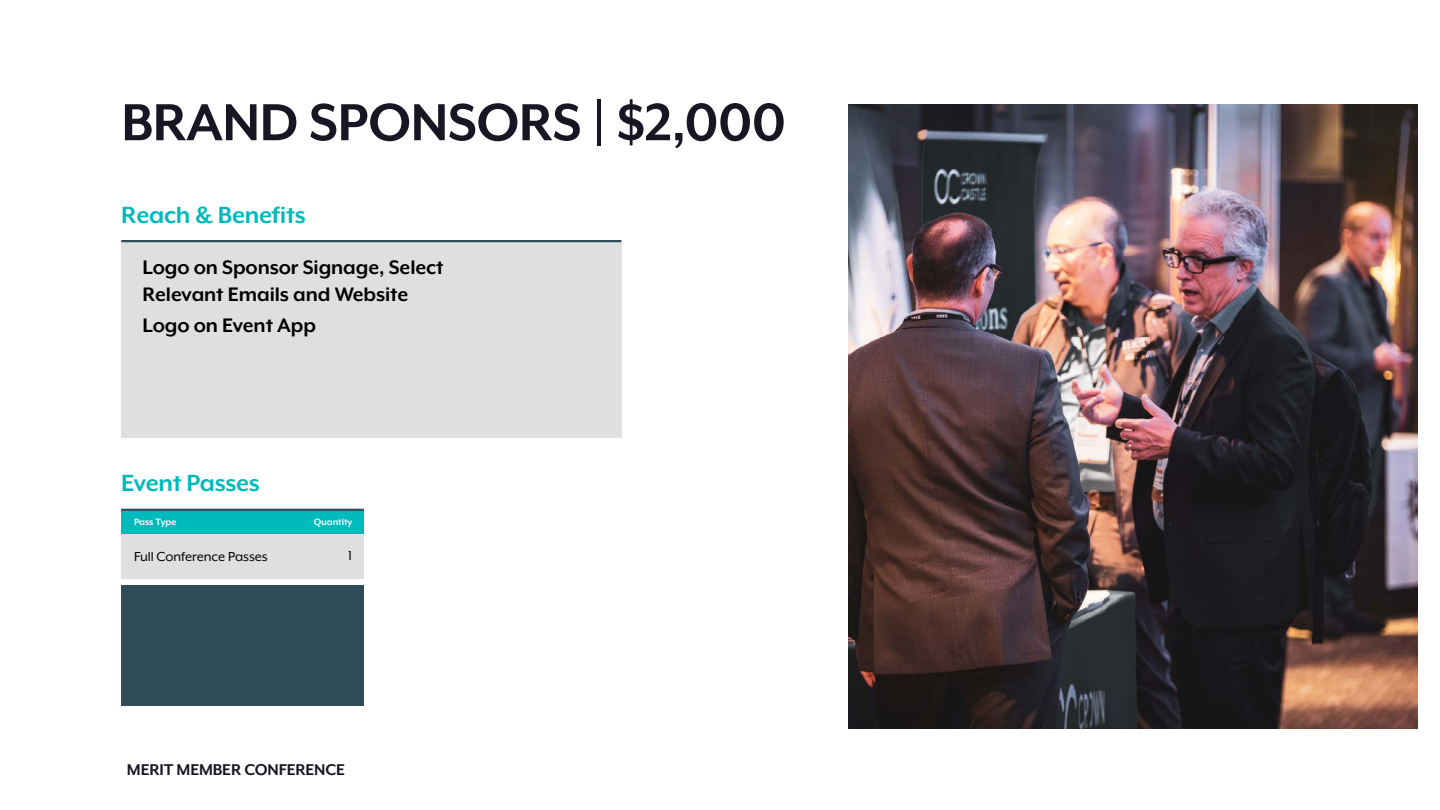
<style>
.page{position:relative;width:1440px;height:810px;background:#fff}
.page>*{position:absolute;margin:0;border:0;box-sizing:border-box;transform-origin:0 0}
.t1{font:700 60px "Mr Eaves XL Mod OT";letter-spacing:-.01em;color:#1a1523}
.t2{font:700 27px "Mr Eaves XL Mod OT";letter-spacing:-.01em;color:#00babc}
.t3{font:700 22.5px/27px "Mr Eaves XL Mod OT";letter-spacing:-.005em;color:#000}
.t4{font:700 18px "Mr Eaves XL Mod OT";letter-spacing:-.01em;color:#1a1523}
.t5{font:15px "Mr Eaves XL Mod OT";letter-spacing:-.005em;color:#000}
.t6{font:700 10.5px "Mr Eaves XL Mod OT";letter-spacing:-.005em;color:#fff}
</style>
<div class="page">
<div style="left:121px;top:241px;width:500px;height:197px;background:#dfdee0"></div>
<div style="left:121px;top:510px;width:243px;height:24px;background:#00babc"></div>
<div style="left:121px;top:586px;width:243px;height:120px;background:#304c58"></div>
<div style="left:121px;top:534px;width:243px;height:44px;background:#dfdee0"></div>
<hr style="left:121px;top:509px;width:243px;height:2px;background:#304c58">
<hr style="left:121px;top:240px;width:500px;height:2px;background:#304c58">
<img style="left:849px;top:104px;width:569px;height:624px">
<h1 class="t1" style="left:121px;top:92px;width:666px">BRAND SPONSORS | $2,000</h1>
<p class="t2" style="left:121px;top:202px;width:186px">Reach &amp; Benefits</p>
<p class="t3" style="left:142px;top:254px;width:303px">Logo on Sponsor Signage, Select<br>Relevant Emails and Website</p>
<p class="t3" style="left:142px;top:311px;width:175px">Logo on Event App</p>
<p class="t2" style="left:121px;top:470px;width:140px">Event Passes</p>
<p class="t6" style="left:134px;top:516px;width:44px">Pass Type</p>
<p class="t6" style="left:314px;top:516px;width:40px">Quantity</p>
<p class="t5" style="left:134px;top:549px;width:135px">Full Conference Passes</p>
<p class="t5" style="left:348px;top:548px;width:5px">1</p>
<p class="t4" style="left:127px;top:761px;width:220px">MERIT MEMBER CONFERENCE</p>
</div>
